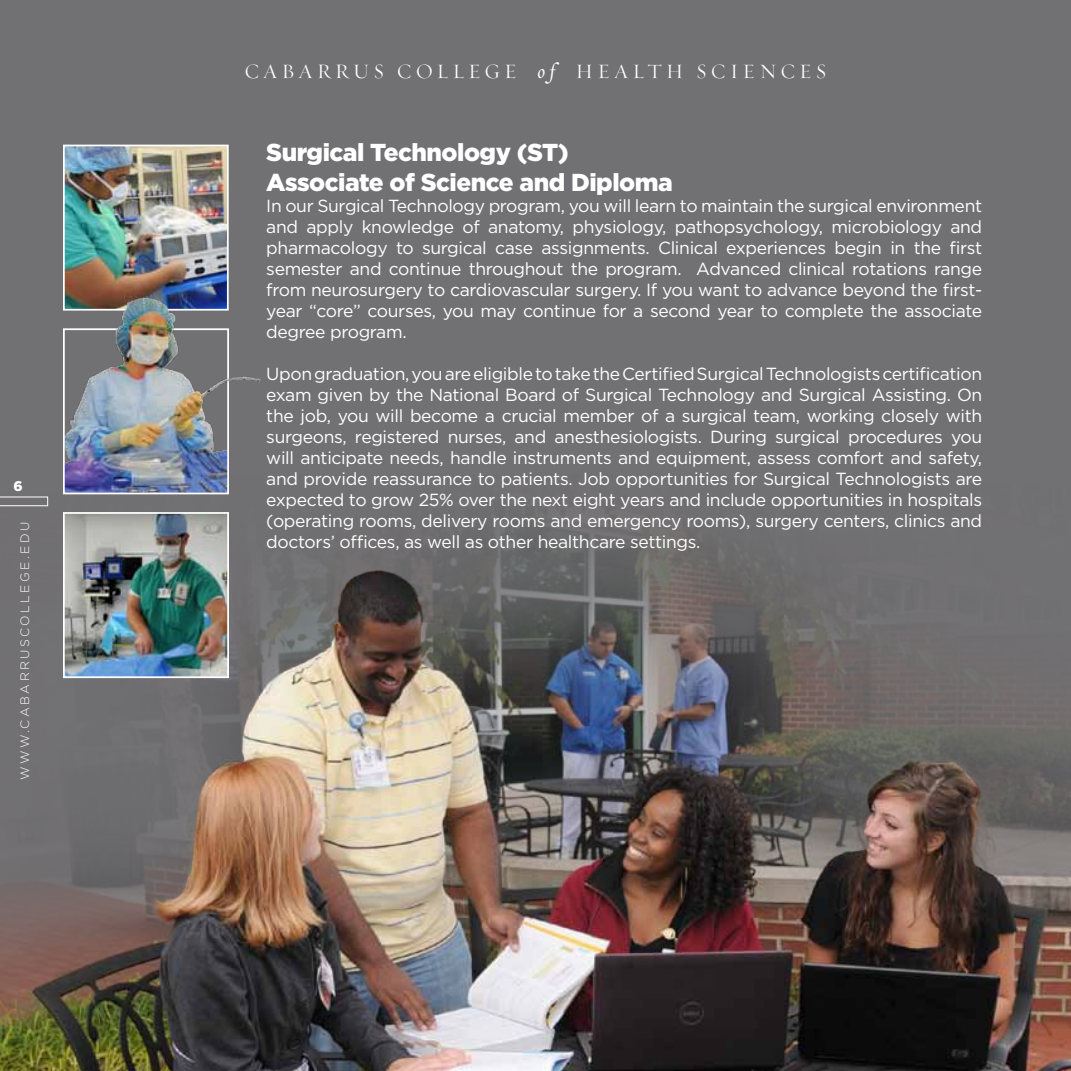
<style>
.page{position:relative;width:1071px;height:1071px;background:#717073}
.page>*{position:absolute;margin:0;border:0;box-sizing:border-box;transform-origin:0 0}
.t1{font:900 24.5px/29.4px "Gotham";letter-spacing:-.02em;color:#fff}
.t2{font:21px "Requiem Fine HTF Roman";letter-spacing:.19em;color:#fff}
.t3{font:17.5px/21px "Gotham";letter-spacing:-.02em;color:#fff;text-align:justify}
.t4{font:900 14px "Gotham";color:#fff}
.t5{font:300 12.25px "Gotham";letter-spacing:.2em;color:#fff}
.s1{font-family:"Requiem Text HTF Italic"}
</style>
<div class="page">
<img style="left:0;top:494px;width:1071px;height:577px">
<img style="left:66px;top:433px;width:160px;height:58px">
<div style="left:63px;top:328px;width:166px;height:166px;border:2px solid #fff"></div>
<img style="left:66px;top:515px;width:160px;height:160px">
<div style="left:63px;top:512px;width:166px;height:166px;border:2px solid #fff"></div>
<img style="left:66px;top:148px;width:160px;height:140px">
<div style="left:63px;top:145px;width:166px;height:166px;border:2px solid #fff"></div>
<svg style="left:0;top:497px;width:48px;height:9px"></svg>
<img style="left:63px;top:288px;width:198px;height:145px">
<p class="t4" style="left:13px;top:476px;width:11px">6</p>
<p class="t5" style="left:17px;top:780px;width:259px;rotate:-90deg">WWW.CABARRUSCOLLEGE.EDU</p>
<p class="t2" style="left:244px;top:59px;width:584px">CABARRUS COLLEGE <span class="s1">of</span> HEALTH SCIENCES</p>
<h1 class="t1" style="left:266px;top:138px;width:408px">Surgical Technology (ST)<br>Associate of Science and Diploma</h1>
<p class="t3" style="left:266px;top:195px;width:717px">In our Surgical Technology program, you will learn to maintain the surgical environment and apply knowledge of anatomy, physiology, pathopsychology, microbiology and pharmacology to surgical case assignments. Clinical experiences begin in the first semester and continue throughout the program. Advanced clinical rotations range from neurosurgery to cardiovascular surgery. If you want to advance beyond the first&shy;year “core” courses, you may continue for a second year to complete the associate degree program.</p>
<p class="t3" style="left:266px;top:363px;width:717px">Upon graduation, you are eligible to take the Certified Surgical Technologists certification exam given by the National Board of Surgical Technology and Surgical Assisting. On the job, you will become a crucial member of a surgical team, working closely with surgeons, registered nurses, and anesthesiologists. During surgical procedures you will anticipate needs, handle instruments and equipment, assess comfort and safety, and provide reassurance to patients. Job opportunities for Surgical Technologists are expected to grow 25% over the next eight years and include opportunities in hospitals (operating rooms, delivery rooms and emergency rooms), surgery centers, clinics and doctors’ offices, as well as other healthcare settings.</p>
</div>
